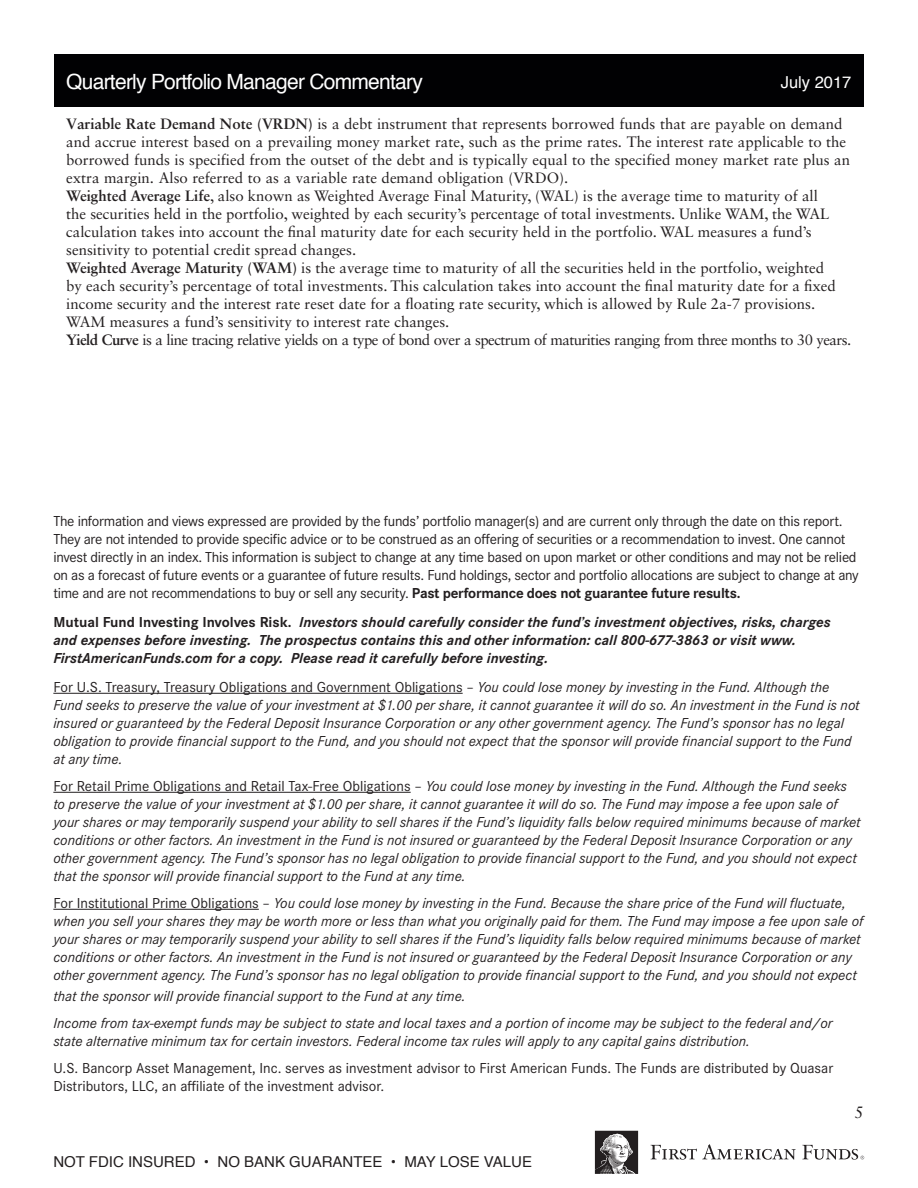
<style>
.page{position:relative;width:918px;height:1188px;background:#fff}
.page>*{position:absolute;margin:0;border:0;box-sizing:border-box;transform-origin:0 0}
.t1{font:21px "Helvetica";letter-spacing:-.035em;color:#fff}
.t2{font:16.5px "Helvetica";color:#fff}
.t3{font:16.5px "Sabon LT Std";color:#231f20}
.t4{font:italic 15px/18px "Corporate SOT";color:#231f20}
.t5{font:15px/18px "Sabon LT Std";color:#231f20}
.t6{font:15px/18px "Corporate SOT";letter-spacing:-.02em;color:#231f20}
.t7{font:italic 700 15px/18px "Corporate SOT";color:#231f20}
.t8{font:15px/18px "Corporate SOT";color:#231f20}
.t9{font:15px "Sabon LT Std";letter-spacing:-.035em;color:#231f20}
.t10{font:15px "Helvetica";color:#231f20}
.s1{font-weight:700}
.s2{font-style:normal}
</style>
<div class="page">
<hr style="left:53px;top:693px;width:410px;height:1px;background:#231f20">
<hr style="left:53px;top:792px;width:358px;height:1px;background:#231f20">
<hr style="left:53px;top:909px;width:206px;height:1px;background:#231f20">
<div style="left:54px;top:54px;width:810px;height:52px;background:#010103"></div>
<svg style="left:595px;top:1131px;width:43px;height:43px;background:#6b6869"></svg>
<svg style="left:651px;top:1144px;width:145px;height:16px"></svg>
<svg style="left:802px;top:1145px;width:62px;height:15px"></svg>
<p class="t1" style="left:66px;top:65px;width:358px">Quarterly Portfolio Manager Commentary</p>
<p class="t2" style="left:781px;top:69px;width:72px">July 2017</p>
<p class="t5" style="left:66px;top:114px;width:785px"><span class="s1">Variable Rate Demand Note (VRDN)</span> is a debt instrument that represents borrowed funds that are payable on demand and accrue interest based on a prevailing money market rate, such as the prime rates. The interest rate applicable to the borrowed funds is specified from the outset of the debt and is typically equal to the specified money market rate plus an extra margin. Also referred to as a variable rate demand obligation (VRDO).</p>
<p class="t5" style="left:66px;top:186px;width:765px"><span class="s1">Weighted Average Life</span>, also known as Weighted Average Final Maturity, (WAL) is the average time to maturity of all the securities held in the portfolio, weighted by each security’s percentage of total investments. Unlike WAM, the WAL calculation takes into account the final maturity date for each security held in the portfolio. WAL measures a fund’s sensitivity to potential credit spread changes.</p>
<p class="t5" style="left:66px;top:258px;width:771px"><span class="s1">Weighted Average Maturity (WAM)</span> is the average time to maturity of all the securities held in the portfolio, weighted by each security’s percentage of total investments. This calculation takes into account the final maturity date for a fixed income security and the interest rate reset date for a floating rate security, which is allowed by Rule 2a-7 provisions.<br>WAM measures a fund’s sensitivity to interest rate changes.</p>
<p class="t9" style="left:66px;top:330px;width:787px"><span class="s1">Yield Curve</span> is a line tracing relative yields on a type of bond over a spectrum of maturities ranging from three months to 30 years.</p>
<p class="t6" style="left:53px;top:512px;width:807px">The information and views expressed are provided by the funds’ portfolio manager(s) and are current only through the date on this report.<br>They are not intended to provide specific advice or to be construed as an offering of securities or a recommendation to invest. One cannot invest directly in an index. This information is subject to change at any time based on upon market or other conditions and may not be relied on as a forecast of future events or a guarantee of future results. Fund holdings, sector and portfolio allocations are subject to change at any time and are not recommendations to buy or sell any security. <span class="s1">Past performance does not guarantee future results.</span></p>
<p class="t7" style="left:53px;top:613px;width:779px"><span class="s2">Mutual Fund Investing Involves Risk.</span> Investors should carefully consider the fund’s investment objectives, risks, charges and expenses before investing. The prospectus contains this and other information: call 800-677-3863 or visit www.<br>FirstAmericanFunds.com for a copy. Please read it carefully before investing.</p>
<p class="t4" style="left:53px;top:678px;width:808px"><span class="s2">For U.S. Treasury, Treasury Obligations and Government Obligations –</span> You could lose money by investing in the Fund. Although the Fund seeks to preserve the value of your investment at $1.00 per share, it cannot guarantee it will do so. An investment in the Fund is not insured or guaranteed by the Federal Deposit Insurance Corporation or any other government agency. The Fund’s sponsor has no legal obligation to provide financial support to the Fund, and you should not expect that the sponsor will provide financial support to the Fund at any time.</p>
<p class="t4" style="left:53px;top:777px;width:809px"><span class="s2">For Retail Prime Obligations and Retail Tax-Free Obligations –</span> You could lose money by investing in the Fund. Although the Fund seeks to preserve the value of your investment at $1.00 per share, it cannot guarantee it will do so. The Fund may impose a fee upon sale of your shares or may temporarily suspend your ability to sell shares if the Fund’s liquidity falls below required minimums because of market conditions or other factors. An investment in the Fund is not insured or guaranteed by the Federal Deposit Insurance Corporation or any other government agency. The Fund’s sponsor has no legal obligation to provide financial support to the Fund, and you should not expect that the sponsor will provide financial support to the Fund at any time.</p>
<p class="t4" style="left:53px;top:894px;width:812px"><span class="s2">For Institutional Prime Obligations –</span> You could lose money by investing in the Fund. Because the share price of the Fund will fluctuate, when you sell your shares they may be worth more or less than what you originally paid for them. The Fund may impose a fee upon sale of your shares or may temporarily suspend your ability to sell shares if the Fund’s liquidity falls below required minimums because of market conditions or other factors. An investment in the Fund is not insured or guaranteed by the Federal Deposit Insurance Corporation or any other government agency. The Fund’s sponsor has no legal obligation to provide financial support to the Fund, and you should not expect</p>
<p class="t4" style="left:53px;top:988px;width:414px">that the sponsor will provide financial support to the Fund at any time.</p>
<p class="t4" style="left:53px;top:1015px;width:781px">Income from tax-exempt funds may be subject to state and local taxes and a portion of income may be subject to the federal and/or state alternative minimum tax for certain investors. Federal income tax rules will apply to any capital gains distribution.</p>
<p class="t8" style="left:53px;top:1060px;width:781px">U.S. Bancorp Asset Management, Inc. serves as investment advisor to First American Funds. The Funds are distributed by Quasar<br>Distributors, LLC, an affiliate of the investment advisor.</p>
<p class="t10" style="left:53px;top:1150px;width:480px">NOT FDIC INSURED • NO BANK GUARANTEE • MAY LOSE VALUE</p>
<p class="t3" style="left:854px;top:1103px;width:11px">5</p>
</div>
